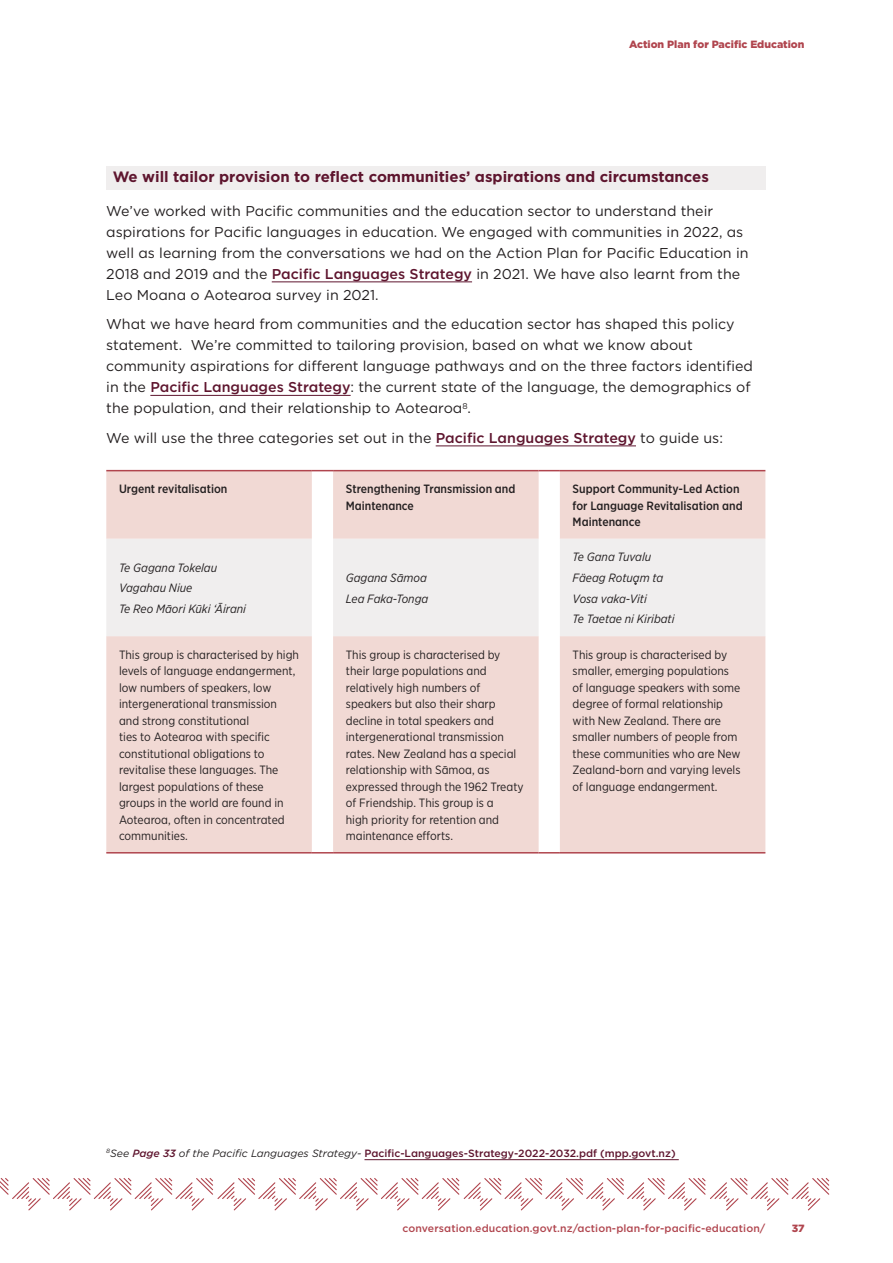
<style>
.page{position:relative;width:893px;height:1263px;background:#fff}
.page>*{position:absolute;margin:0;border:0;box-sizing:border-box;transform-origin:0 0}
.t1{font:700 15px "Gotham";color:#5e152e}
.BODY_Text{font:14.25px/21px "Gotham";color:#231f20}
.TABLE_Body_Text{font:12px/16.5px "Gotham Narrow";color:#231f20}
.TABLE_Body_Text-2{font:italic 12px "Gotham Narrow";color:#231f20}
.TABLE_Body_Text-3{font:500 12px/16.5px "Gotham Narrow";color:#231f20}
.Footnote{font:500 10.5px "Gotham";color:#5e152e}
.t2{font:500 10.5px "Gotham";letter-spacing:.01em;color:#b0454e}
.t3{font:900 10.5px "Gotham";color:#b0454e}
.s1{font-weight:500;color:#5e152e}
.s2{font-weight:400;font-style:italic;color:#231f20}
.s3{font-style:italic}
</style>
<div class="page">
<hr style="left:364px;top:1159px;width:315px;height:1px;background:#5e152e">
<div style="left:106px;top:166px;width:659px;height:23px;background:#f0eeee"></div>
<hr style="left:272px;top:281px;width:200px;height:1px;background:#5e152e">
<hr style="left:150px;top:395px;width:201px;height:1px;background:#5e152e">
<hr style="left:436px;top:445px;width:200px;height:1px;background:#5e152e">
<svg style="left:106px;top:471px;width:659px;height:381px;background:#f1dbd6"></svg>
<div style="left:106px;top:539px;width:659px;height:97px;background:#f0eeee"></div>
<hr style="left:106px;top:470px;width:206px;height:1px;background:#b0454e">
<svg style="left:312px;top:470px;width:21px;height:1px"></svg>
<hr style="left:333px;top:470px;width:206px;height:1px;background:#b0454e">
<svg style="left:539px;top:470px;width:21px;height:1px"></svg>
<hr style="left:560px;top:470px;width:205px;height:1px;background:#b0454e">
<hr style="left:106px;top:852px;width:206px;height:1px;background:#b0454e">
<svg style="left:312px;top:852px;width:21px;height:1px"></svg>
<hr style="left:333px;top:852px;width:206px;height:1px;background:#b0454e">
<svg style="left:539px;top:852px;width:21px;height:1px"></svg>
<hr style="left:560px;top:852px;width:205px;height:1px;background:#b0454e">
<svg style="left:0;top:1178px;width:829px;height:32px"></svg>
<p class="t3" style="left:629px;top:37px;width:177px">Action Plan for Pacific Education</p>
<h4 class="t1" style="left:113px;top:167px;width:598px">We will tailor provision to reflect communities’ aspirations and circumstances</h4>
<p class="BODY_Text" style="left:106px;top:200px;width:644px">We’ve worked with Pacific communities and the education sector to understand their aspirations for Pacific languages in education. We engaged with communities in 2022, as well as learning from the conversations we had on the Action Plan for Pacific Education in 2018 and 2019 and the <span class="s1">Pacific Languages Strategy</span> in 2021. We have also learnt from the Leo Moana o Aotearoa survey in 2021.</p>
<p class="BODY_Text" style="left:106px;top:313px;width:648px">What we have heard from communities and the education sector has shaped this policy statement. We’re committed to tailoring provision, based on what we know about community aspirations for different language pathways and on the three factors identified in the <span class="s1">Pacific Languages Strategy</span>: the current state of the language, the demographics of the population, and their relationship to Aotearoa<sup>8</sup>.</p>
<p class="BODY_Text" style="left:106px;top:427px;width:618px">We will use the three categories set out in the <span class="s1">Pacific Languages Strategy</span> to guide us:</p>
<p class="TABLE_Body_Text-3" style="left:119px;top:480px;width:110px">Urgent revitalisation</p>
<p class="TABLE_Body_Text-3" style="left:346px;top:480px;width:171px">Strengthening Transmission and<br>Maintenance</p>
<p class="TABLE_Body_Text-3" style="left:573px;top:480px;width:172px">Support Community-Led Action for Language Revitalisation and<br>Maintenance</p>
<p class="TABLE_Body_Text-2" style="left:119px;top:560px;width:100px">Te Gagana Tokelau</p>
<p class="TABLE_Body_Text-2" style="left:119px;top:581px;width:75px">Vagahau Niue</p>
<p class="TABLE_Body_Text-2" style="left:119px;top:601px;width:128px">Te Reo Māori Kūki ‘Āirani</p>
<p class="TABLE_Body_Text-2" style="left:573px;top:549px;width:80px">Te Gana Tuvalu</p>
<p class="TABLE_Body_Text-2" style="left:573px;top:570px;width:92px">Fäeag Rotuam ta</p>
<p class="TABLE_Body_Text-2" style="left:573px;top:591px;width:76px">Vosa vaka-Viti</p>
<p class="TABLE_Body_Text-2" style="left:573px;top:612px;width:103px">Te Taetae ni Kiribati</p>
<p class="TABLE_Body_Text-2" style="left:346px;top:570px;width:83px">Gagana Sāmoa</p>
<p class="TABLE_Body_Text-2" style="left:346px;top:591px;width:84px">Lea Faka-Tonga</p>
<p class="TABLE_Body_Text" style="left:119px;top:646px;width:181px">This group is characterised by high levels of language endangerment, low numbers of speakers, low intergenerational transmission and strong constitutional<br>ties to Aotearoa with specific constitutional obligations to revitalise these languages. The largest populations of these groups in the world are found in<br>Aotearoa, often in concentrated communities.</p>
<p class="TABLE_Body_Text" style="left:346px;top:646px;width:179px">This group is characterised by their large populations and relatively high numbers of speakers but also their sharp decline in total speakers and intergenerational transmission rates. New Zealand has a special relationship with Sāmoa, as expressed through the 1962 Treaty of Friendship. This group is a<br>high priority for retention and maintenance efforts.</p>
<p class="TABLE_Body_Text" style="left:573px;top:646px;width:169px">This group is characterised by smaller, emerging populations of language speakers with some degree of formal relationship with New Zealand. There are smaller numbers of people from these communities who are New<br>Zealand-born and varying levels of language endangerment.</p>
<p class="Footnote" style="left:106px;top:1146px;width:571px"><sup>8</sup><span class="s2">See</span> <span class="s3">Page 33</span> <span class="s2">of the Pacific Languages Strategy-</span> Pacific-Languages-Strategy-2022-2032.pdf (mpp.govt.nz)</p>
<p class="t2" style="left:403px;top:1222px;width:364px">conversation.education.govt.nz/action-plan-for-pacific-education/</p>
<p class="t3" style="left:792px;top:1221px;width:14px">37</p>
</div>
